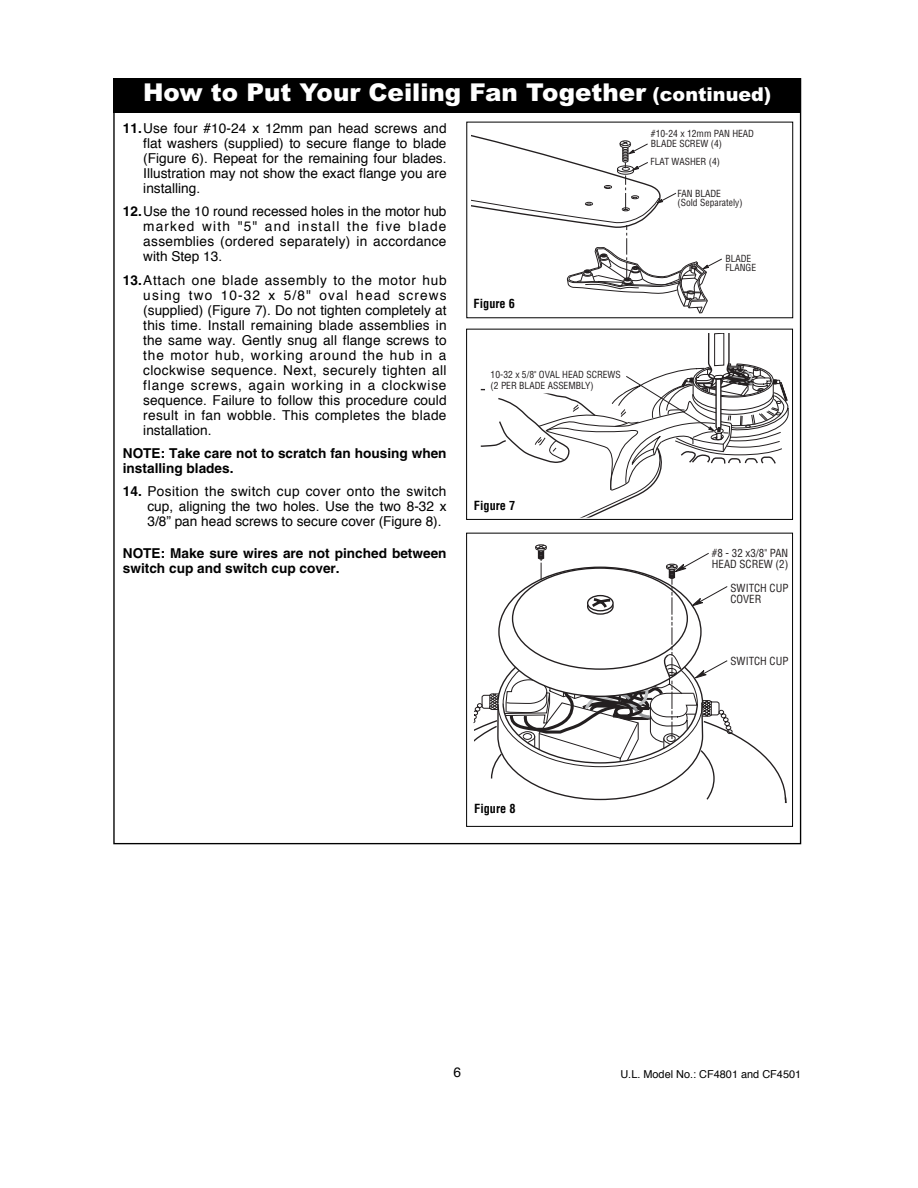
<style>
.page{position:relative;width:918px;height:1188px;background:#fff}
.page>*{position:absolute;margin:0;border:0;box-sizing:border-box;transform-origin:0 0}
.t1{font:900 24.6px "Arial";color:#fff}
.t2{font:13.65px/15px "Helvetica";color:#000;text-align:justify}
.t3{font:700 13.65px/15px "Helvetica";color:#000}
.t4{font:700 condensed 12.3px "Helvetica";color:#000}
.t5{font:condensed 10.95px/10.9px "Helvetica";color:#231f20}
.t6{font:10.95px "Helvetica";color:#000}
.t7{font:condensed 9.6px/9.6px "Helvetica";color:#231f20}
.s1{font-size:19.05px}
.s2{font-weight:700}
</style>
<div class="page">
<div style="left:113px;top:78px;width:688px;height:34px;background:#000"></div>
<svg style="left:472px;top:135px;width:250px;height:178px"></svg>
<div style="left:474px;top:298px;width:47px;height:13px;background:#fff"></div>
<svg style="left:480px;top:334px;width:309px;height:184px"></svg>
<div style="left:466px;top:329px;width:327px;height:191px;border:1px solid #000"></div>
<div style="left:468px;top:498px;width:56px;height:18px;background:#fff"></div>
<svg style="left:473px;top:544px;width:314px;height:259px"></svg>
<div style="left:466px;top:533px;width:327px;height:294px;border:1px solid #000"></div>
<div style="left:468px;top:800px;width:51px;height:19px;background:#fff"></div>
<h1 class="t1" style="left:143px;top:83px;width:630px">How to Put Your Ceiling Fan Together <span class="s1">(continued)</span></h1>
<p class="t2" style="left:143px;top:122px;width:305px;text-indent:-20px"><span class="s2">11.</span>Use four #10-24 x 12mm pan head screws and flat washers (supplied) to secure flange to blade (Figure 6). Repeat for the remaining four blades.<br>Illustration may not show the exact flange you are installing.</p>
<p class="t2" style="left:143px;top:205px;width:305px;text-indent:-20px"><span class="s2">12.</span>Use the 10 round recessed holes in the motor hub marked with "5" and install the five blade assemblies (ordered separately) in accordance with Step 13.</p>
<p class="t2" style="left:143px;top:273px;width:305px;text-indent:-20px"><span class="s2">13.</span>Attach one blade assembly to the motor hub using two 10-32 x 5/8" oval head screws (supplied) (Figure 7). Do not tighten completely at this time. Install remaining blade assemblies in the same way. Gently snug all flange screws to the motor hub, working around the hub in a clockwise sequence. Next, securely tighten all flange screws, again working in a clockwise sequence. Failure to follow this procedure could result in fan wobble. This completes the blade installation.</p>
<p class="t3" style="left:123px;top:447px;width:325px">NOTE: Take care not to scratch fan housing when installing blades.</p>
<p class="t2" style="left:147px;top:485px;width:301px;text-indent:-25px"><span class="s2">14.</span> Position the switch cup cover onto the switch cup, aligning the two holes. Use the two 8-32 x 3/8” pan head screws to secure cover (Figure 8).</p>
<p class="t3" style="left:123px;top:547px;width:325px">NOTE: Make sure wires are not pinched between switch cup and switch cup cover.</p>
<p class="t4" style="left:474px;top:299px;width:43px">Figure 6</p>
<p class="t7" style="left:491px;top:370px;width:132px;line-height:10.9px">10-32 x 5/8" OVAL HEAD SCREWS (2 PER BLADE ASSEMBLY)</p>
<p class="t4" style="left:474px;top:501px;width:43px">Figure 7</p>
<p class="t7" style="left:651px;top:130px;width:105px">#10-24 x 12mm PAN HEAD<br>BLADE SCREW (4)</p>
<p class="t7" style="left:651px;top:157px;width:71px">FLAT WASHER (4)</p>
<p class="t7" style="left:678px;top:189px;width:67px">FAN BLADE (Sold Separately)</p>
<p class="t7" style="left:725px;top:254px;width:32px">BLADE<br>FLANGE</p>
<p class="t5" style="left:712px;top:549px;width:78px">#8 - 32 x3/8" PAN<br>HEAD SCREW (2)</p>
<p class="t5" style="left:730px;top:583px;width:59px">SWITCH CUP<br>COVER</p>
<p class="t5" style="left:730px;top:656px;width:59px">SWITCH CUP</p>
<p class="t4" style="left:474px;top:804px;width:43px">Figure 8</p>
<p class="t2" style="left:453px;top:1066px;width:9px">6</p>
<p class="t6" style="left:620px;top:1070px;width:182px">U.L. Model No.: CF4801 and CF4501</p>
</div>
